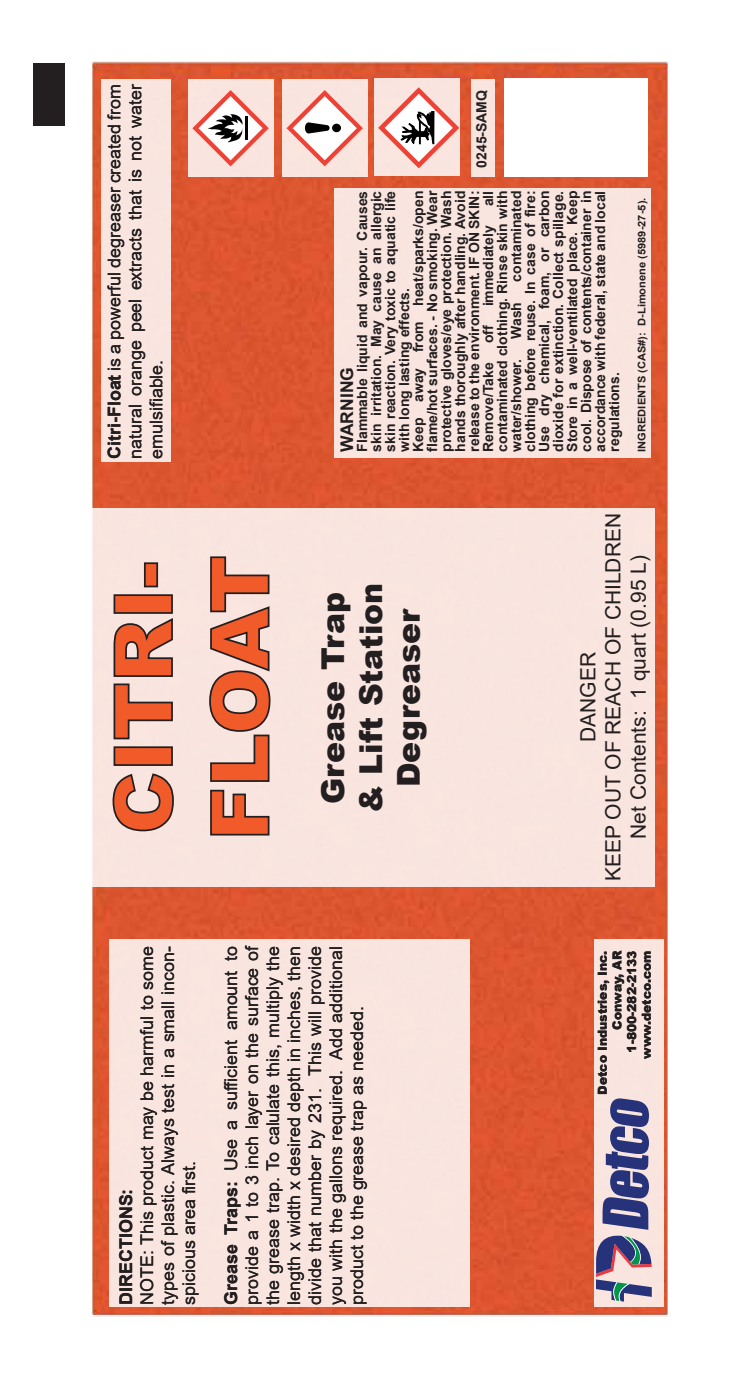
<style>
.page{position:relative;width:756px;height:1386px;background:#fff}
.page>*{position:absolute;margin:0;border:0;box-sizing:border-box;transform-origin:0 0}
.t1{font:900 80.5px/96.6px "Arial";color:#f15a29}
.t2{font:900 31.5px/37.8px "Arial";color:#231f20;text-align:center}
.t3{font:21px/25.2px "Arial";color:#231f20;text-align:center}
.t4{font:17.5px/21px "Arial";color:#231f20;text-align:justify}
.t5{font:700 17.5px "Arial";color:#231f20}
.t6{font:700 14px/14px "Arial";color:#231f20;text-align:justify}
.t7{font:900 12.25px/14.7px "Arial";color:#231f20;text-align:right}
.t8{font:700 10.5px "Arial";color:#231f20;scale:1.06 1}
.s1{font-weight:700}
</style>
<div class="page">
<img style="left:92px;top:61px;width:576px;height:1256px">
<div style="left:101px;top:79px;width:69px;height:383px;background:#f9e5df"></div>
<div style="left:188px;top:79px;width:85px;height:97px;background:#f9e5df"></div>
<div style="left:505px;top:78px;width:143px;height:98px;background:#fff"></div>
<div style="left:594px;top:939px;width:70px;height:368px;background:#f9e5df"></div>
<div style="left:334px;top:189px;width:317px;height:269px;background:#f9e5df"></div>
<div style="left:88px;top:509px;width:567px;height:378px;background:#f9e5df"></div>
<div style="left:110px;top:939px;width:360px;height:368px;background:#f9e5df"></div>
<svg style="left:112px;top:773px;width:62px;height:59px"></svg>
<div style="left:114px;top:746px;width:59px;height:20px;border:2px solid #231f20"></div>
<svg style="left:113px;top:618px;width:60px;height:122px"></svg>
<div style="left:114px;top:594px;width:59px;height:20px;border:2px solid #231f20"></div>
<div style="left:144px;top:562px;width:14px;height:25px;border:2px solid #231f20"></div>
<svg style="left:210px;top:789px;width:60px;height:47px"></svg>
<svg style="left:209px;top:556px;width:62px;height:226px"></svg>
<div style="left:33px;top:63px;width:32px;height:63px;background:#231f20"></div>
<svg style="left:596px;top:1098px;width:56px;height:204px"></svg>
<div style="left:472px;top:79px;width:23px;height:97px;background:#f9e5df"></div>
<div style="left:375px;top:79px;width:85px;height:97px;background:#f9e5df"></div>
<div style="left:282px;top:79px;width:85px;height:97px;background:#f9e5df"></div>
<svg style="left:192px;top:90px;width:77px;height:76px"></svg>
<svg style="left:287px;top:90px;width:76px;height:76px"></svg>
<svg style="left:378px;top:87px;width:81px;height:81px"></svg>
<p class="t4" style="left:104px;top:459px;width:377px;rotate:-90deg"><span class="s1">Citri-Float</span> is a powerful degreaser created from natural orange peel extracts that is not water emulsifiable.</p>
<h1 class="t1" style="left:92px;top:841px;width:287px;rotate:-90deg">CITRI-<br>FLOAT</h1>
<p class="t6" style="left:475px;top:168px;width:79px;rotate:-90deg">0245-SAMQ</p>
<p class="t6" style="left:355px;top:452px;width:263px;text-align:left;rotate:-90deg">Flammable liquid and vapour. Causes skin irritation. May cause an allergic skin reaction. Very toxic to aquatic life with long lasting effects.<br>Keep away from heat/sparks/open flame/hot surfaces. - No smoking. Wear protective gloves/eye protection. Wash hands thoroughly after handling. Avoid release to the environment. IF ON SKIN:<br>Remove/Take</p>
<p class="t6" style="left:509px;top:452px;width:262px;text-indent:170px;rotate:-90deg">contaminated clothing before reuse. In case of fire:<br>Use dry chemical, foam, or carbon dioxide for extinction. Collect spillage.<br>Store in a well-ventilated place. Keep cool. Dispose of contents/container in accordance with federal, state and local regulations.</p>
<p class="t8" style="left:634px;top:452px;width:241px;rotate:-90deg">INGREDIENTS (CAS#): D-Limonene (5989-27-5).</p>
<p class="t6" style="left:481px;top:452px;width:262px;text-indent:245px;rotate:-90deg">all contaminated clothing. Rinse skin with water/shower.</p>
<p class="t6" style="left:481px;top:306px;width:82px;rotate:-90deg">immediately</p>
<p class="t6" style="left:509px;top:339px;width:38px;rotate:-90deg">Wash</p>
<p class="t6" style="left:481px;top:343px;width:20px;rotate:-90deg">off</p>
<p class="t5" style="left:335px;top:452px;width:86px;rotate:-90deg">WARNING</p>
<h2 class="t2" style="left:313px;top:813px;width:232px;rotate:-90deg">Grease Trap &amp; Lift Station<br>Degreaser</h2>
<h3 class="t3" style="left:575px;top:881px;width:369px;rotate:-90deg">DANGER<br>KEEP OUT OF REACH OF CHILDREN<br>Net Contents: 1 quart (0.95 L)</h3>
<p class="t5" style="left:114px;top:1305px;width:118px;rotate:-90deg">DIRECTIONS:</p>
<p class="t4" style="left:136px;top:1305px;width:360px;rotate:-90deg">NOTE: This product may be harmful to some types of plastic. Always test in a small incon&shy;spicious area first.</p>
<p class="t4" style="left:220px;top:1305px;width:361px;rotate:-90deg"><span class="s1">Grease Traps:</span> Use a sufficient amount to provide a 1 to 3 inch layer on the surface of the grease trap. To calulate this, multiply the length x width x desired depth in inches, then divide that number by 231. This will provide you with the gallons required. Add additional product to the grease trap as needed.</p>
<p class="t7" style="left:595px;top:1095px;width:146px;rotate:-90deg">Detco Industries, Inc.<br>Conway, AR<br>1-800-282-2133 www.detco.com</p>
</div>
